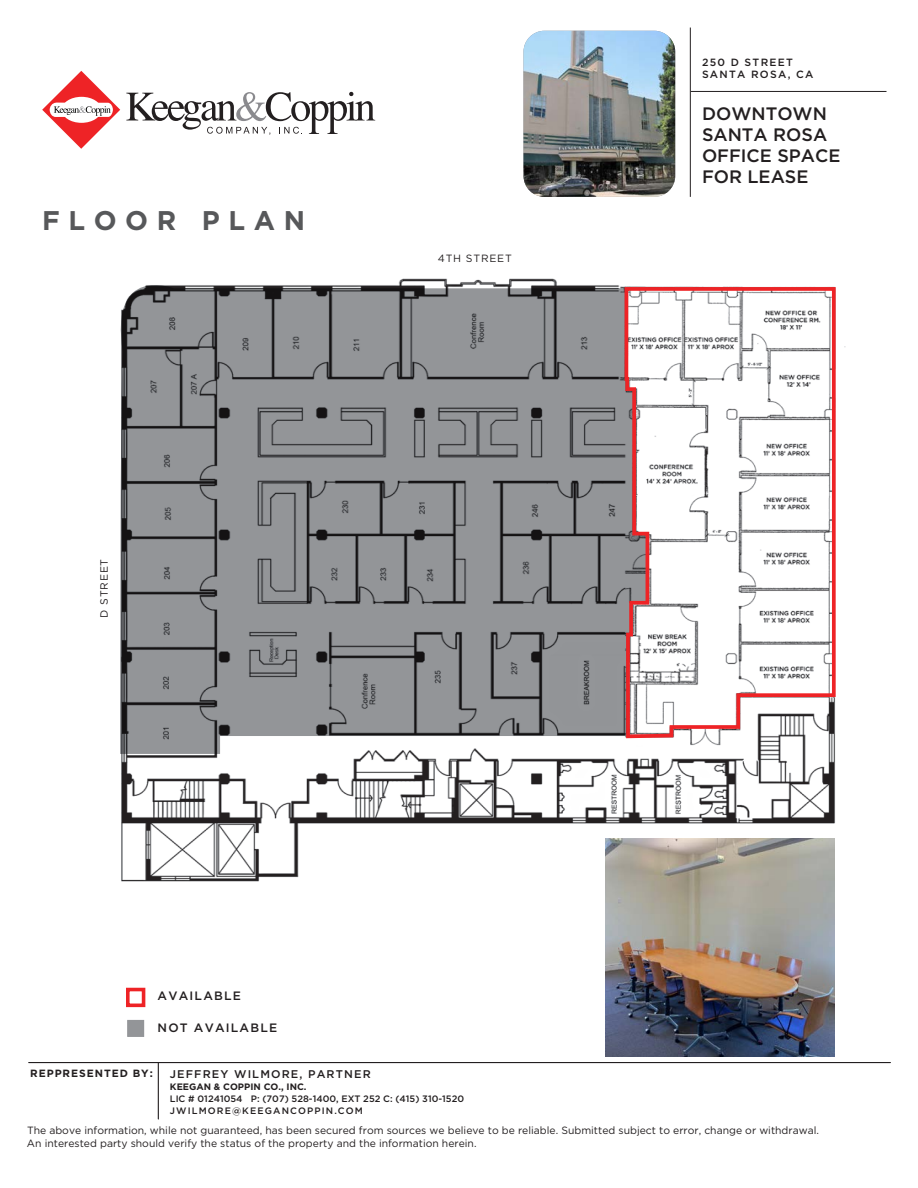
<style>
.page{position:relative;width:918px;height:1188px;background:#fff}
.page>*{position:absolute;margin:0;border:0;box-sizing:border-box;transform-origin:0 0}
._18_19_Goth_Bold{font:700 27px "Gotham";letter-spacing:.32em;color:#57585a}
.t1{font:500 18px/21px "Gotham";color:#231f20}
._10_26_Goth_Med_List_Bold{font:500 12.15px "Gotham";letter-spacing:.1em;color:#231f20}
.t2{font:500 11.1px "Gotham";letter-spacing:.1em;color:#231f20}
.t3{font:10.5px/13.5px "Gotham";color:#231f20}
.t4{font:500 10.5px/12.6px "Gotham";letter-spacing:.12em;color:#231f20}
.t5{font:700 10.5px "Gotham";letter-spacing:.09em;color:#231f20}
.t6{font:10.5px "Gotham";letter-spacing:.075em;color:#231f20}
.t7{font:500 9.3px/12px "Gotham";color:#231f20}
.t8{font:700 9.3px "Gotham";color:#231f20}
</style>
<div class="page">
<svg style="left:42px;top:71px;width:78px;height:78px"></svg>
<svg style="left:126px;top:92px;width:249px;height:43px"></svg>
<hr style="left:691px;top:91px;width:195px;height:1px;background:#231f20">
<hr style="left:690px;top:28px;width:1px;height:169px;background:#231f20">
<img style="left:524px;top:31px;width:151px;height:166px">
<hr style="left:158px;top:1063px;width:1px;height:56px;background:#231f20">
<hr style="left:29px;top:1062px;width:861px;height:1px;background:#231f20">
<img style="left:121px;top:278px;width:725px;height:604px">
<svg style="left:120px;top:284px;width:528px;height:471px;background:#8b8d90"></svg>
<svg style="left:623px;top:285px;width:215px;height:455px"></svg>
<div style="left:126px;top:988px;width:19px;height:19px;border:4px solid #ee2326"></div>
<div style="left:127px;top:1020px;width:17px;height:17px;background:#939598;border:1px solid #939598"></div>
<img style="left:605px;top:839px;width:230px;height:218px">
<p class="_18_19_Goth_Bold" style="left:42px;top:205px;width:265px">FLOOR PLAN</p>
<p class="t3" style="left:97px;top:618px;width:60px;rotate:-90deg">D STREET</p>
<p class="t6" style="left:438px;top:253px;width:76px">4TH STREET</p>
<p class="_10_26_Goth_Med_List_Bold" style="left:158px;top:989px;width:85px">AVAILABLE</p>
<p class="_10_26_Goth_Med_List_Bold" style="left:158px;top:1021px;width:121px">NOT AVAILABLE</p>
<p class="t5" style="left:30px;top:1067px;width:124px">REPPRESENTED BY:</p>
<p class="t2" style="left:170px;top:1067px;width:202px">JEFFREY WILMORE, PARTNER</p>
<p class="t8" style="left:170px;top:1081px;width:138px">KEEGAN &amp; COPPIN CO., INC.</p>
<p class="t7" style="left:170px;top:1092px;width:296px">LIC # 01241054 P: (707) 528-1400, EXT 252 C: (415) 310-1520<br>JWILMORE@KEEGANCOPPIN.COM</p>
<p class="t4" style="left:702px;top:55px;width:113px">250 D STREET<br>SANTA ROSA, CA</p>
<h2 class="t1" style="left:702px;top:103px;width:140px">DOWNTOWN<br>SANTA ROSA<br>OFFICE SPACE<br>FOR LEASE</h2>
<p class="t3" style="left:27px;top:1123px;width:794px">The above information, while not guaranteed, has been secured from sources we believe to be reliable. Submitted subject to error, change or withdrawal.<br>An interested party should verify the status of the property and the information herein.</p>
</div>
